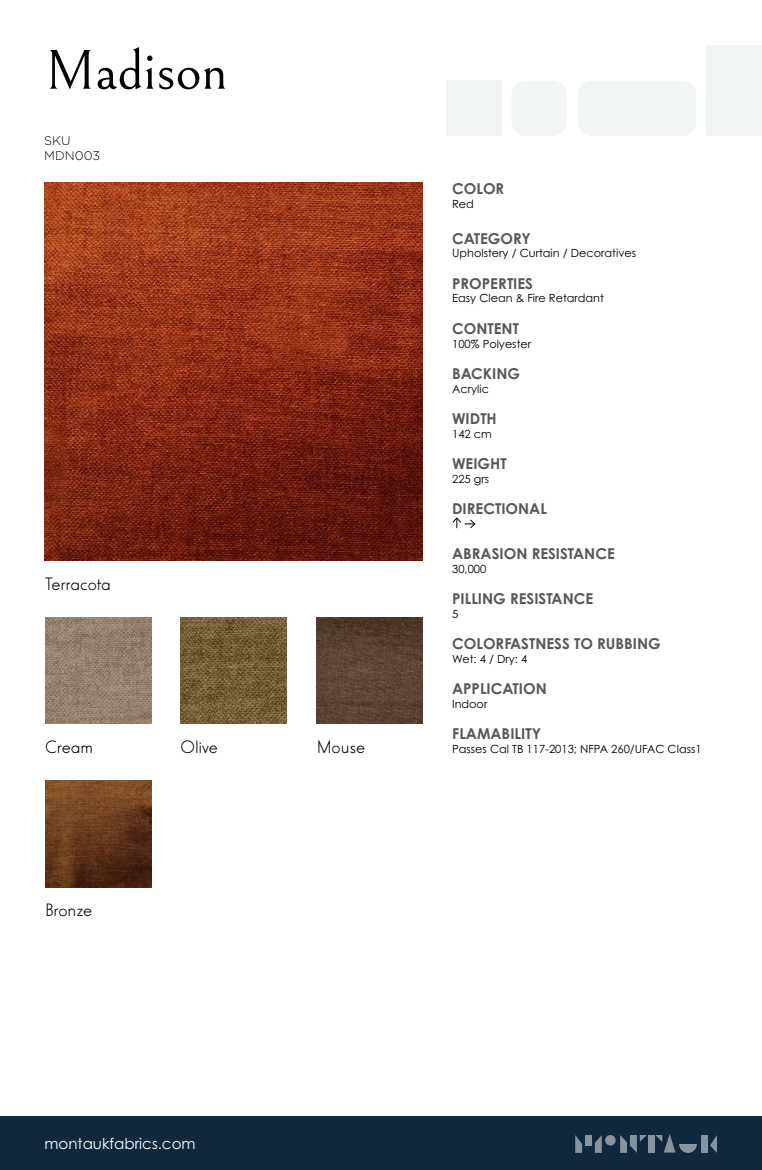
<style>
.page{position:relative;width:762px;height:1170px;background:#fff}
.page>*{position:absolute;margin:0;border:0;box-sizing:border-box;transform-origin:0 0}
.t1{font:56.25px "Bellefair";color:#000}
.t2{font:18.75px "Elegant Lux Mager";letter-spacing:-.005em;color:#000}
.t3{font:700 15px "Century Gothic Pro";color:#585856}
.t4{font:15px "Century Gothic Pro";color:#fff}
.t5{font:300 12.5px/15px "Gotham";color:#000}
.t6{font:11.25px "Century Gothic Pro";color:#000}
</style>
<div class="page">
<div style="left:446px;top:81px;width:55px;height:55px;background:#f2f5f5"></div>
<div style="left:706px;top:45px;width:56px;height:91px;background:#f2f5f5"></div>
<div style="left:578px;top:81px;width:118px;height:55px;background:#f2f5f5;border-radius:14px"></div>
<div style="left:511px;top:81px;width:56px;height:55px;background:#f2f5f5;border-radius:14px"></div>
<img style="left:181px;top:617px;width:106px;height:106px">
<img style="left:45px;top:617px;width:106px;height:106px">
<img style="left:45px;top:780px;width:106px;height:106px">
<img style="left:317px;top:617px;width:106px;height:106px">
<img style="left:45px;top:182px;width:377px;height:378px">
<div style="left:0;top:1116px;width:762px;height:53px;background:#10283d"></div>
<svg style="left:575px;top:1135px;width:7px;height:17px"></svg>
<div style="left:585px;top:1134px;width:7px;height:11px;background:#87939d"></div>
<div style="left:647px;top:1134px;width:7px;height:18px;background:#87939d"></div>
<div style="left:700px;top:1134px;width:7px;height:18px;background:#87939d"></div>
<svg style="left:620px;top:1135px;width:27px;height:17px"></svg>
<svg style="left:595px;top:1135px;width:7px;height:17px"></svg>
<svg style="left:710px;top:1135px;width:7px;height:17px"></svg>
<svg style="left:605px;top:1134px;width:10px;height:11px"></svg>
<svg style="left:655px;top:1134px;width:42px;height:18px"></svg>
<svg style="left:452px;top:517px;width:24px;height:12px"></svg>
<h1 class="t1" style="left:45px;top:40px;width:184px">Madison</h1>
<p class="t5" style="left:44px;top:132px;width:57px">SKU<br>MDN003</p>
<h2 class="t2" style="left:45px;top:573px;width:68px">Terracota</h2>
<h2 class="t2" style="left:45px;top:736px;width:50px">Cream</h2>
<h2 class="t2" style="left:45px;top:899px;width:49px">Bronze</h2>
<h2 class="t2" style="left:181px;top:736px;width:39px">Olive</h2>
<h2 class="t2" style="left:317px;top:736px;width:50px">Mouse</h2>
<h3 class="t3" style="left:452px;top:180px;width:54px">COLOR</h3>
<p class="t6" style="left:452px;top:197px;width:23px">Red</p>
<h3 class="t3" style="left:452px;top:229px;width:80px">CATEGORY</h3>
<p class="t6" style="left:452px;top:246px;width:186px">Upholstery / Curtain / Decoratives</p>
<h3 class="t3" style="left:452px;top:274px;width:82px">PROPERTIES</h3>
<p class="t6" style="left:452px;top:291px;width:153px">Easy Clean &amp; Fire Retardant</p>
<h3 class="t3" style="left:452px;top:319px;width:68px">CONTENT</h3>
<p class="t6" style="left:452px;top:336px;width:81px">100% Polyester</p>
<h3 class="t3" style="left:452px;top:364px;width:70px">BACKING</h3>
<p class="t6" style="left:452px;top:381px;width:38px">Acrylic</p>
<h3 class="t3" style="left:452px;top:409px;width:46px">WIDTH</h3>
<p class="t6" style="left:452px;top:426px;width:41px">142 cm</p>
<h3 class="t3" style="left:452px;top:454px;width:56px">WEIGHT</h3>
<p class="t6" style="left:452px;top:471px;width:39px">225 grs</p>
<h3 class="t3" style="left:452px;top:499px;width:96px">DIRECTIONAL</h3>
<h3 class="t3" style="left:452px;top:544px;width:164px">ABRASION RESISTANCE</h3>
<p class="t6" style="left:452px;top:561px;width:36px">30,000</p>
<h3 class="t3" style="left:452px;top:589px;width:143px">PILLING RESISTANCE</h3>
<p class="t6" style="left:452px;top:606px;width:8px">5</p>
<h3 class="t3" style="left:452px;top:634px;width:210px">COLORFASTNESS TO RUBBING</h3>
<p class="t6" style="left:452px;top:651px;width:77px">Wet: 4 / Dry: 4</p>
<h3 class="t3" style="left:452px;top:679px;width:96px">APPLICATION</h3>
<p class="t6" style="left:452px;top:696px;width:37px">Indoor</p>
<h3 class="t3" style="left:452px;top:724px;width:90px">FLAMABILITY</h3>
<p class="t6" style="left:452px;top:741px;width:251px">Passes Cal TB 117-2013; NFPA 260/UFAC Class1</p>
<h3 class="t4" style="left:45px;top:1134px;width:153px">montaukfabrics.com</h3>
</div>
